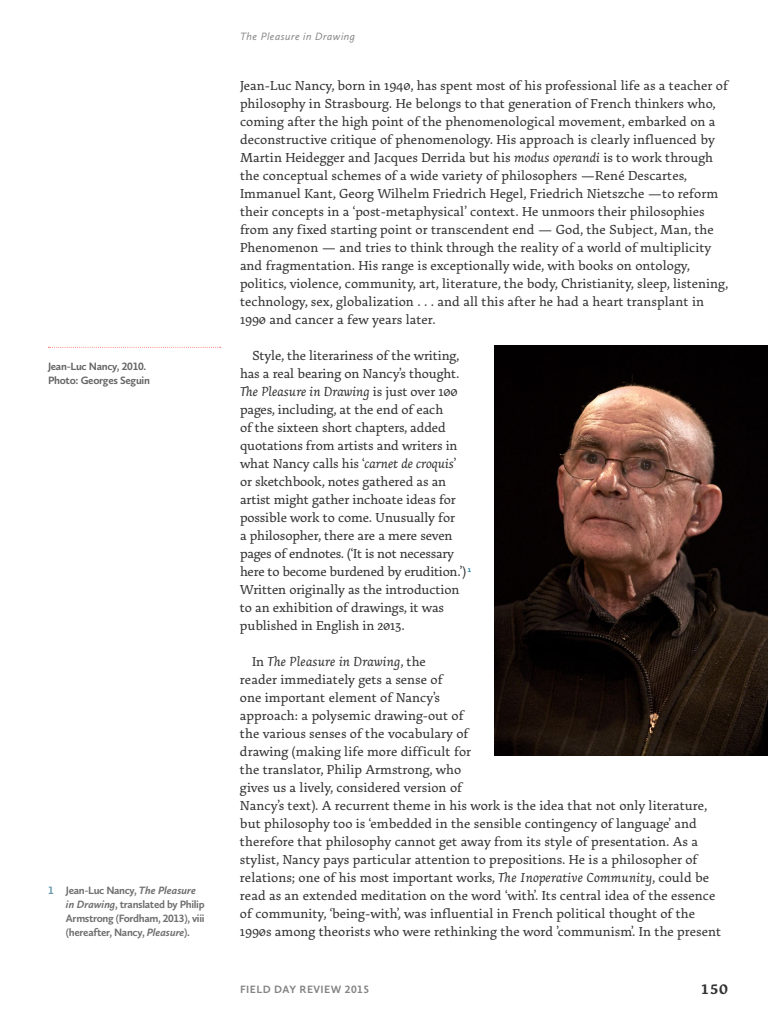
<style>
.page{position:relative;width:768px;height:1024px;background:#fff}
.page>*{position:absolute;margin:0;border:0;box-sizing:border-box;transform-origin:0 0}
.t1{font:700 14px "Arek Latin";color:#333}
.t2{font:13.5px/18px "Arek Latin";color:#333}
.t3{font:700 11px/14px "Calluna Sans";letter-spacing:-.03em;color:#707070}
.t4{font:700 11px/14px "Calluna Sans";letter-spacing:-.025em;color:#666}
.t5{font:italic 11px "Calluna Sans";letter-spacing:.04em;color:#858585}
.t6{font:700 11px "Calluna Sans";letter-spacing:.04em;color:#858585}
.s1{color:#6998ae}
.s2{font-style:italic}
</style>
<div class="page">
<img style="left:494px;top:345px;width:274px;height:411px">
<svg style="left:48px;top:347px;width:173px;height:1px"></svg>
<p class="t4" style="left:48px;top:359px;width:103px">Jean-Luc Nancy, 2010.<br>Photo: Georges Seguin</p>
<p class="t3" style="left:66px;top:883px;width:140px;text-indent:-18px"><span class="s1">1</span> Jean-Luc Nancy, <span class="s2">The Pleasure in Drawing</span>, translated by Philip<br>Armstrong (Fordham, 2013), viii (hereafter, Nancy, <span class="s2">Pleasure</span>).</p>
<p class="t5" style="left:240px;top:30px;width:117px">The Pleasure in Drawing</p>
<p class="t2" style="left:240px;top:76px;width:490px">Jean-Luc Nancy, born in 1940, has spent most of his professional life as a teacher of philosophy in Strasbourg. He belongs to that generation of French thinkers who, coming after the high point of the phenomenological movement, embarked on a deconstructive critique of phenomenology. His approach is clearly influenced by Martin Heidegger and Jacques Derrida but his <span class="s2">modus operandi</span> is to work through the conceptual schemes of a wide variety of philosophers —René Descartes, Immanuel Kant, Georg Wilhelm Friedrich Hegel, Friedrich Nietszche —to reform their concepts in a ‘post-metaphysical’ context. He unmoors their philosophies from any fixed starting point or transcendent end — God, the Subject, Man, the Phenomenon — and tries to think through the reality of a world of multiplicity and fragmentation. His range is exceptionally wide, with books on ontology, politics, violence, community, art, literature, the body, Christianity, sleep, listening, technology, sex, globalization . . . and all this after he had a heart transplant in 1990 and cancer a few years later.</p>
<p class="t2" style="left:240px;top:346px;width:233px;text-indent:12px">Style, the literariness of the writing, has a real bearing on Nancy’s thought.<br><span class="s2">The Pleasure in Drawing</span> is just over 100 pages, including, at the end of each<br>of the sixteen short chapters, added quotations from artists and writers in what Nancy calls his ‘<span class="s2">carnet de croquis</span>’ or sketchbook, notes gathered as an artist might gather inchoate ideas for possible work to come. Unusually for<br>a philosopher, there are a mere seven pages of endnotes. (‘It is not necessary here to become burdened by erudition.’) <sup>1<br></sup>Written originally as the introduction to an exhibition of drawings, it was published in English in 2013.</p>
<p class="t2" style="left:240px;top:652px;width:483px;text-indent:12px">In <span class="s2">The Pleasure in Drawing</span>, the<br>reader immediately gets a sense of<br>one important element of Nancy’s<br>approach: a polysemic drawing-out of<br>the various senses of the vocabulary of<br>drawing (making life more difficult for<br>the translator, Philip Armstrong, who<br>gives us a lively, considered version of<br>Nancy’s text). A recurrent theme in his work is the idea that not only literature, but philosophy too is ‘embedded in the sensible contingency of language’ and therefore that philosophy cannot get away from its style of presentation. As a stylist, Nancy pays particular attention to prepositions. He is a philosopher of relations; one of his most important works, <span class="s2">The Inoperative Community</span>, could be read as an extended meditation on the word ‘with’. Its central idea of the essence of community, ‘being-with’, was influential in French political thought of the 1990s among theorists who were rethinking the word ’communism’. In the present</p>
<p class="t6" style="left:240px;top:982px;width:131px">FIELD DAY REVIEW 2015</p>
<p class="t1" style="left:700px;top:979px;width:29px">150</p>
</div>
